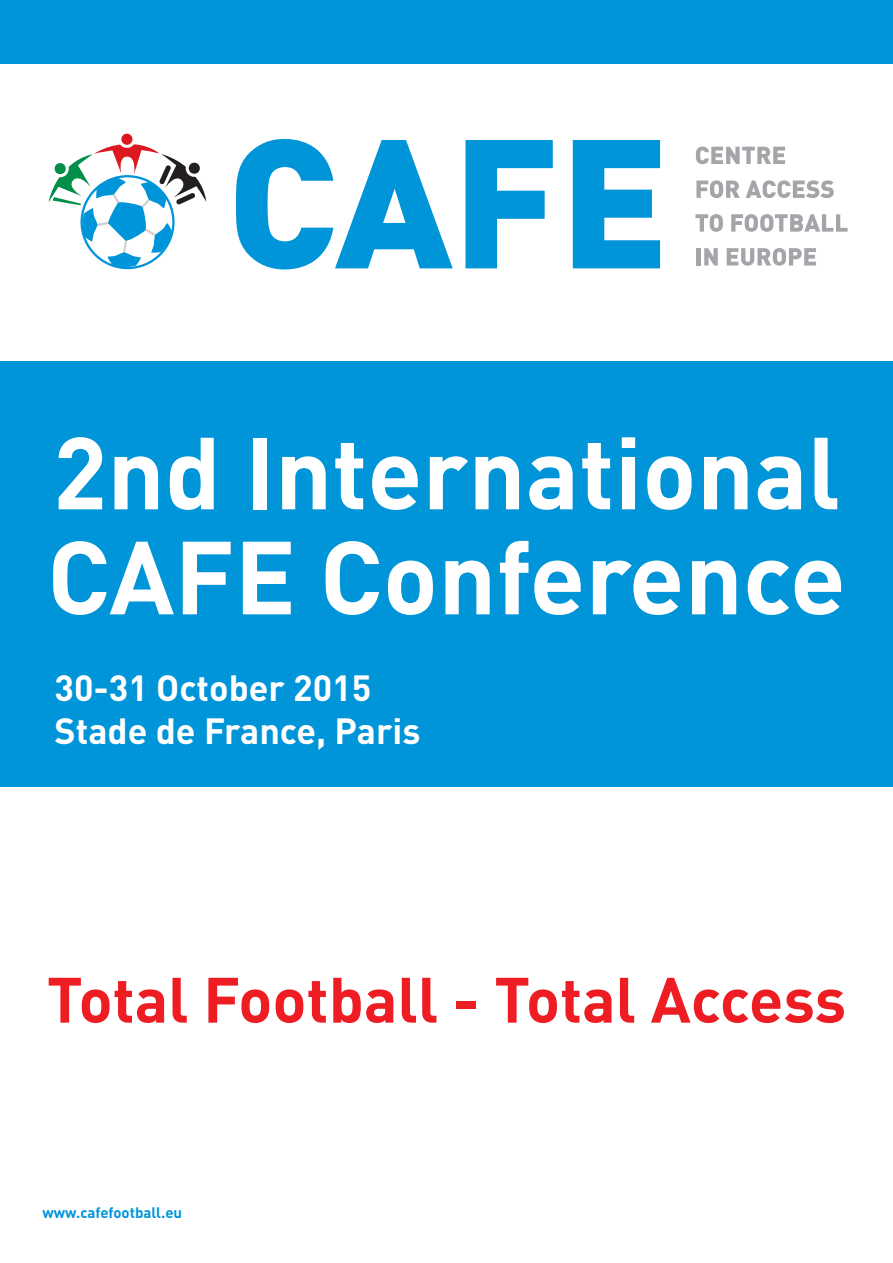
<style>
.page{position:relative;width:893px;height:1263px;background:#fff}
.page>*{position:absolute;margin:0;border:0;box-sizing:border-box;transform-origin:0 0}
.t1{font:700 102px "DIN";color:#fff}
.t2{font:700 100.5px "DIN";color:#fff}
.t3{font:700 63px "DIN";color:#ee1d23}
.t4{font:700 36px/43.2px "DIN";color:#fff}
.t5{font:700 15px "DIN";color:#0095d9}
</style>
<div class="page">
<div style="left:0;top:361px;width:893px;height:426px;background:#0095d9"></div>
<div style="left:0;top:0;width:893px;height:64px;background:#0095d9"></div>
<div style="left:120px;top:132px;width:14px;height:14px;background:#dc1820;border-radius:50%"></div>
<div style="left:118px;top:131px;width:18px;height:17px;border:3px solid #fff;border-radius:50%"></div>
<svg style="left:49px;top:144px;width:157px;height:123px"></svg>
<svg style="left:236px;top:139px;width:217px;height:130px"></svg>
<svg style="left:465px;top:140px;width:88px;height:128px"></svg>
<svg style="left:573px;top:140px;width:87px;height:128px"></svg>
<svg style="left:696px;top:147px;width:89px;height:17px"></svg>
<svg style="left:696px;top:180px;width:44px;height:18px"></svg>
<svg style="left:746px;top:180px;width:88px;height:18px"></svg>
<svg style="left:695px;top:214px;width:28px;height:18px"></svg>
<svg style="left:731px;top:214px;width:116px;height:18px"></svg>
<div style="left:696px;top:248px;width:5px;height:17px;background:#a4a5a9"></div>
<svg style="left:704px;top:248px;width:14px;height:17px"></svg>
<svg style="left:727px;top:248px;width:89px;height:18px"></svg>
<h2 class="t2" style="left:53px;top:416px;width:789px">2nd International</h2>
<h1 class="t1" style="left:47px;top:519px;width:800px">CAFE Conference</h1>
<p class="t4" style="left:55px;top:667px;width:367px">30-31 October 2015<br>Stade de France, Paris</p>
<h3 class="t3" style="left:47px;top:964px;width:801px">Total Football - Total Access</h3>
<p class="t5" style="left:43px;top:1203px;width:141px">www.cafefootball.eu</p>
</div>
